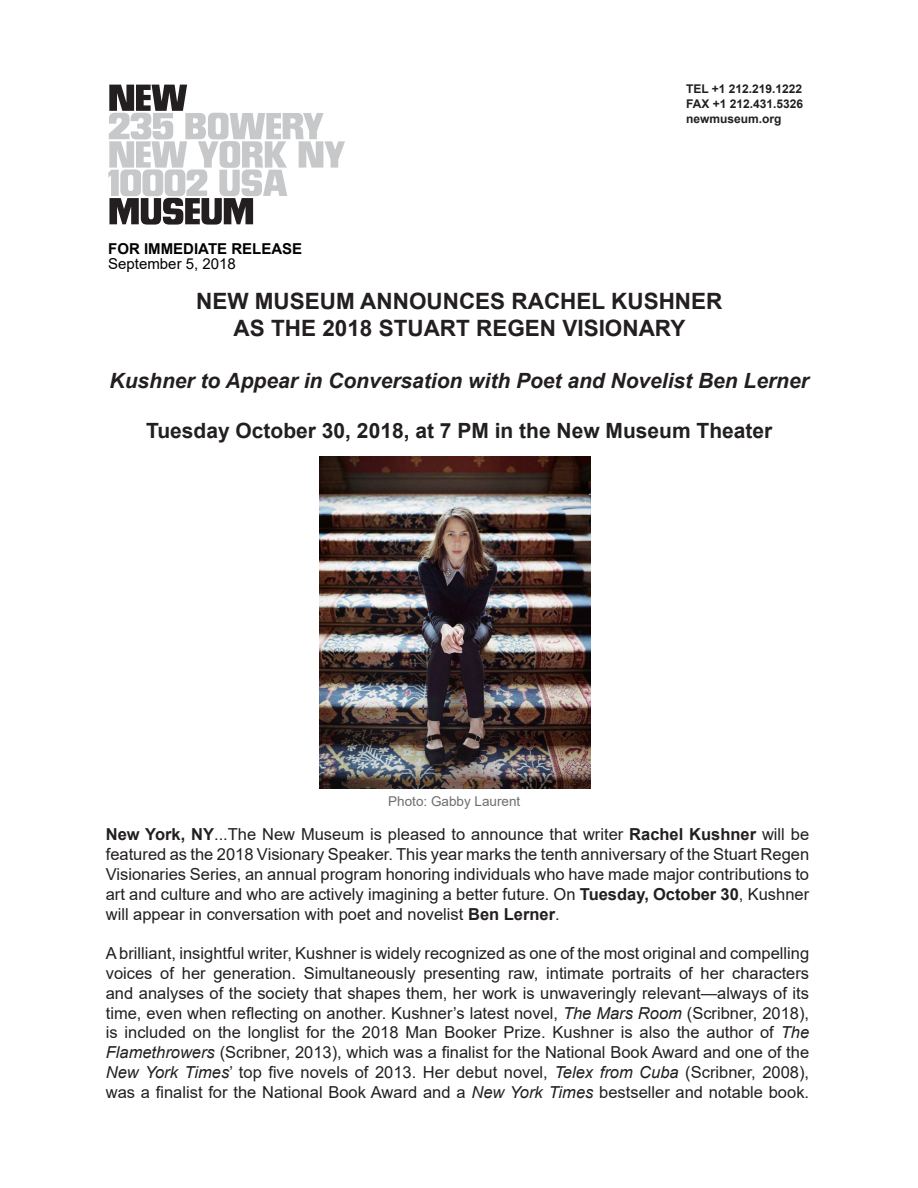
<style>
.page{position:relative;width:918px;height:1188px;background:#fff}
.page>*{position:absolute;margin:0;border:0;box-sizing:border-box;transform-origin:0 0}
.t1{font:700 22.5px "Arial";color:#231f20}
.t2{font:italic 700 21px "Arial";color:#231f20}
.t3{font:700 21px "Arial";color:#231f20}
.t4{font:16.5px/19.8px "Arial";color:#231f20;text-align:justify}
.t5{font:700 15px "Arial";color:#000}
.t6{font:15px "Arial";color:#000}
.t7{font:13.5px "Arial";color:#6d6e71}
.t8{font:700 12px "Arial";color:#231f20}
.s1{font-weight:700}
.s2{font-style:italic}
</style>
<div class="page">
<svg style="left:108px;top:85px;width:237px;height:140px"></svg>
<img style="left:319px;top:456px;width:271px;height:333px">
<p class="t5" style="left:108px;top:239px;width:195px">FOR IMMEDIATE RELEASE</p>
<p class="t6" style="left:108px;top:254px;width:129px">September 5, 2018</p>
<p class="t8" style="left:686px;top:81px;width:118px">TEL +1 212.219.1222</p>
<p class="t8" style="left:686px;top:96px;width:119px">FAX +1 212.431.5326</p>
<p class="t8" style="left:686px;top:111px;width:97px">newmuseum.org</p>
<p class="t1" style="left:196px;top:285px;width:528px">NEW MUSEUM ANNOUNCES RACHEL KUSHNER</p>
<p class="t1" style="left:234px;top:312px;width:453px">AS THE 2018 STUART REGEN VISIONARY</p>
<p class="t2" style="left:110px;top:366px;width:701px">Kushner to Appear in Conversation with Poet and Novelist Ben Lerner</p>
<p class="t3" style="left:146px;top:416px;width:628px">Tuesday October 30, 2018, at 7 PM in the New Museum Theater</p>
<p class="t7" style="left:388px;top:792px;width:134px">Photo: Gabby Laurent</p>
<p class="t4" style="left:106px;top:825px;width:705px"><span class="s1">New York, NY</span>...The New Museum is pleased to announce that writer <span class="s1">Rachel Kushner</span> will be featured as the 2018 Visionary Speaker. This year marks the tenth anniversary of the Stuart Regen Visionaries Series, an annual program honoring individuals who have made major contributions to art and culture and who are actively imagining a better future. On <span class="s1">Tuesday, October 30</span>, Kushner will appear in conversation with poet and novelist <span class="s1">Ben Lerner</span>.</p>
<p class="t4" style="left:106px;top:943px;width:705px">A brilliant, insightful writer, Kushner is widely recognized as one of the most original and compelling voices of her generation. Simultaneously presenting raw, intimate portraits of her characters and analyses of the society that shapes them, her work is unwaveringly relevant—always of its time, even when reflecting on another. Kushner’s latest novel, <span class="s2">The Mars Room</span> (Scribner, 2018), is included on the longlist for the 2018 Man Booker Prize. Kushner is also the author of <span class="s2">The Flamethrowers</span> (Scribner, 2013), which was a finalist for the National Book Award and one of the <span class="s2">New York Times</span>’ top five novels of 2013. Her debut novel, <span class="s2">Telex from Cuba</span> (Scribner, 2008), was a finalist for the National Book Award and a <span class="s2">New York Times</span> bestseller and notable book.</p>
</div>
